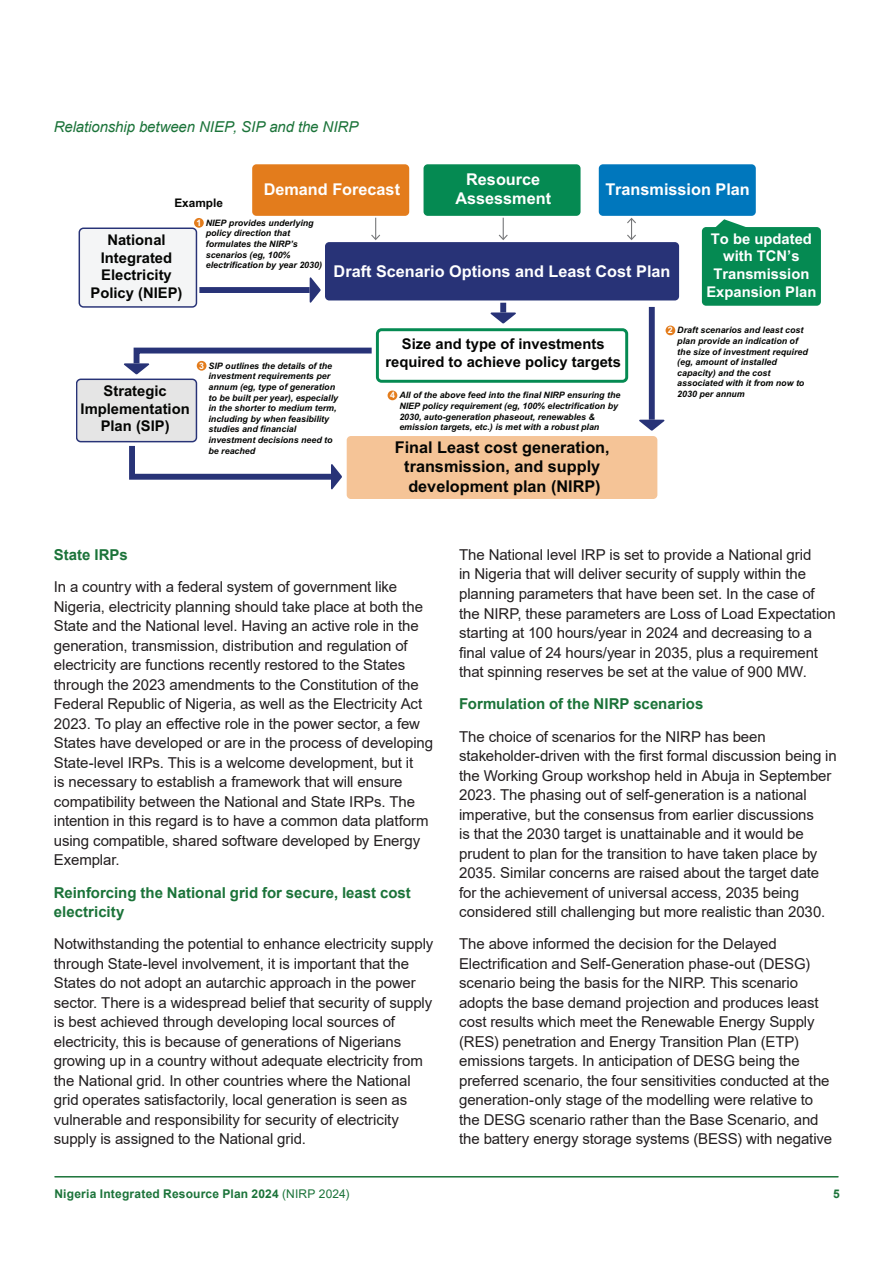
<style>
.page{position:relative;width:893px;height:1263px;background:#fff}
.page>*{position:absolute;margin:0;border:0;box-sizing:border-box;transform-origin:0 0}
.t1{font:700 16.2px/19.5px "Arial";color:#fff;text-align:center}
.t2{font:700 16.2px/19.5px "Arial";color:#040503;text-align:center}
.Bullet{font:15px/19.5px "Arial";letter-spacing:-.005em;color:#231f20}
.Bullet-2{font:700 15px/19.5px "Arial";color:#1b7339}
.Bullet-3{font:italic 15px "Arial";letter-spacing:-.005em;color:#1b7339}
.t3{font:700 14.7px/17.7px "Arial";color:#040503;text-align:center}
.t4{font:700 14.7px/17.7px "Arial";color:#fff;text-align:center}
.Body{font:700 12px "Arial";letter-spacing:.02em;color:#1b7339}
.t5{font:700 11.85px "Arial";color:#040503}
.t6{font:italic 700 8.85px/10.6px "Arial";color:#040503}
.t7{font:700 8.85px "Arial";color:#fff}
.s1{font-weight:400}
</style>
<div class="page">
<svg style="left:716px;top:219px;width:30px;height:8px"></svg>
<div style="left:252px;top:164px;width:157px;height:52px;background:#e37c1c;border-radius:4px"></div>
<div style="left:424px;top:164px;width:157px;height:52px;background:#058a52;border-radius:4px"></div>
<div style="left:599px;top:164px;width:157px;height:52px;background:#0077bd;border-radius:4px"></div>
<svg style="left:639px;top:420px;width:26px;height:11px"></svg>
<svg style="left:499px;top:218px;width:9px;height:22px"></svg>
<svg style="left:371px;top:218px;width:9px;height:22px"></svg>
<svg style="left:627px;top:218px;width:9px;height:22px"></svg>
<div style="left:79px;top:228px;width:117px;height:79px;background:#f4f5f6;border-radius:4px"></div>
<div style="left:79px;top:228px;width:118px;height:80px;border:1px solid #283377;border-radius:4px"></div>
<div style="left:77px;top:379px;width:119px;height:63px;background:#e5e5e5;border-radius:4px"></div>
<div style="left:77px;top:379px;width:120px;height:63px;border:1px solid #283377;border-radius:4px"></div>
<div style="left:649px;top:307px;width:6px;height:113px;background:#283377"></div>
<svg style="left:490px;top:312px;width:26px;height:12px"></svg>
<div style="left:500px;top:303px;width:6px;height:9px;background:#283377"></div>
<svg style="left:310px;top:277px;width:11px;height:26px"></svg>
<div style="left:199px;top:287px;width:111px;height:6px;background:#283377"></div>
<svg style="left:123px;top:345px;width:253px;height:29px"></svg>
<div style="left:325px;top:242px;width:354px;height:58px;background:#283377;border-radius:4px"></div>
<div style="left:347px;top:436px;width:310px;height:63px;background:#f5c497;border-radius:4px"></div>
<div style="left:376px;top:328px;width:252px;height:55px;border:3px solid #058a52;border-radius:4px"></div>
<svg style="left:126px;top:440px;width:216px;height:50px"></svg>
<div style="left:194px;top:218px;width:10px;height:10px;background:#e37c1c;border-radius:50%"></div>
<div style="left:197px;top:361px;width:9px;height:10px;background:#e37c1c;border-radius:50%"></div>
<div style="left:388px;top:390px;width:9px;height:10px;background:#e37c1c;border-radius:50%"></div>
<div style="left:666px;top:326px;width:9px;height:9px;background:#e37c1c;border-radius:50%"></div>
<div style="left:702px;top:227px;width:119px;height:79px;background:#058a52;border-radius:4px"></div>
<hr style="left:55px;top:1176px;width:783px;height:1px;background:#1b7339">
<p class="Bullet-3" style="left:54px;top:117px;width:306px">Relationship between NIEP, SIP and the NIRP</p>
<p class="t1" style="left:264px;top:180px;width:138px">Demand Forecast</p>
<p class="t1" style="left:455px;top:169px;width:97px">Resource<br>Assessment</p>
<p class="t1" style="left:605px;top:180px;width:146px">Transmission Plan</p>
<p class="t5" style="left:174px;top:195px;width:50px">Example</p>
<p class="t6" style="left:206px;top:217px;width:118px">NIEP provides underlying policy direction that formulates the NIRP’s scenarios (eg, 100% electrification by year 2030)</p>
<p class="t7" style="left:196px;top:216px;width:6px">1</p>
<p class="t4" style="left:706px;top:230px;width:112px">To be updated with TCN’s<br>Transmission<br>Expansion Plan</p>
<p class="t3" style="left:91px;top:231px;width:93px">National<br>Integrated<br>Electricity<br>Policy (NIEP)</p>
<p class="t1" style="left:334px;top:262px;width:338px">Draft Scenario Options and Least Cost Plan</p>
<p class="t3" style="left:81px;top:382px;width:111px">Strategic<br>Implementation<br>Plan (SIP)</p>
<p class="t6" style="left:208px;top:360px;width:131px">SIP outlines the details of the investment requirements per annum (eg, type of generation to be built per year), especially in the shorter to medium term, including by when feasibility studies and financial investment decisions need to be reached</p>
<p class="t7" style="left:199px;top:359px;width:6px">3</p>
<p class="t3" style="left:385px;top:335px;width:237px">Size and type of investments required to achieve policy targets</p>
<p class="t6" style="left:399px;top:390px;width:223px">All of the above feed into the final NIRP ensuring the NIEP policy requirement (eg, 100% electrification by 2030, auto-generation phaseout, renewables &amp; emission targets, etc.) is met with a robust plan</p>
<p class="t7" style="left:390px;top:389px;width:6px">4</p>
<p class="t2" style="left:395px;top:437px;width:216px">Final Least cost generation, transmission, and supply development plan (NIRP)</p>
<p class="t6" style="left:677px;top:325px;width:132px">Draft scenarios and least cost plan provide an indication of the size of investment required (eg, amount of installed capacity) and the cost associated with it from now to<br>2030 per annum</p>
<p class="t7" style="left:668px;top:324px;width:6px">2</p>
<p class="Bullet-2" style="left:54px;top:545px;width:75px">State IRPs</p>
<p class="Bullet" style="left:54px;top:577px;width:381px">In a country with a federal system of government like Nigeria, electricity planning should take place at both the State and the National level. Having an active role in the generation, transmission, distribution and regulation of electricity are functions recently restored to the States through the 2023 amendments to the Constitution of the Federal Republic of Nigeria, as well as the Electricity Act 2023. To play an effective role in the power sector, a few States have developed or are in the process of developing State-level IRPs. This is a welcome development, but it<br>is necessary to establish a framework that will ensure compatibility between the National and State IRPs. The intention in this regard is to have a common data platform using compatible, shared software developed by Energy Exemplar.</p>
<p class="Bullet-2" style="left:54px;top:883px;width:358px">Reinforcing the National grid for secure, least cost electricity</p>
<p class="Bullet" style="left:54px;top:934px;width:381px">Notwithstanding the potential to enhance electricity supply through State-level involvement, it is important that the States do not adopt an autarchic approach in the power sector. There is a widespread belief that security of supply is best achieved through developing local sources of electricity, this is because of generations of Nigerians growing up in a country without adequate electricity from the National grid. In other countries where the National grid operates satisfactorily, local generation is seen as vulnerable and responsibility for security of electricity supply is assigned to the National grid.</p>
<p class="Bullet" style="left:459px;top:545px;width:378px">The National level IRP is set to provide a National grid<br>in Nigeria that will deliver security of supply within the planning parameters that have been set. In the case of the NIRP, these parameters are Loss of Load Expectation starting at 100 hours/year in 2024 and decreasing to a final value of 24 hours/year in 2035, plus a requirement that spinning reserves be set at the value of 900 MW.</p>
<p class="Bullet-2" style="left:459px;top:694px;width:246px">Formulation of the NIRP scenarios</p>
<p class="Bullet" style="left:459px;top:726px;width:379px">The choice of scenarios for the NIRP has been stakeholder-driven with the first formal discussion being in the Working Group workshop held in Abuja in September 2023. The phasing out of self-generation is a national imperative, but the consensus from earlier discussions<br>is that the 2030 target is unattainable and it would be prudent to plan for the transition to have taken place by 2035. Similar concerns are raised about the target date for the achievement of universal access, 2035 being considered still challenging but more realistic than 2030.</p>
<p class="Bullet" style="left:459px;top:934px;width:374px">The above informed the decision for the Delayed Electrification and Self-Generation phase-out (DESG) scenario being the basis for the NIRP. This scenario adopts the base demand projection and produces least cost results which meet the Renewable Energy Supply (RES) penetration and Energy Transition Plan (ETP) emissions targets. In anticipation of DESG being the preferred scenario, the four sensitivities conducted at the generation-only stage of the modelling were relative to the DESG scenario rather than the Base Scenario, and the battery energy storage systems (BESS) with negative</p>
<p class="Body" style="left:54px;top:1185px;width:296px">Nigeria Integrated Resource Plan 2024 <span class="s1">(NIRP 2024)</span></p>
<p class="Body" style="left:833px;top:1185px;width:8px">5</p>
</div>
